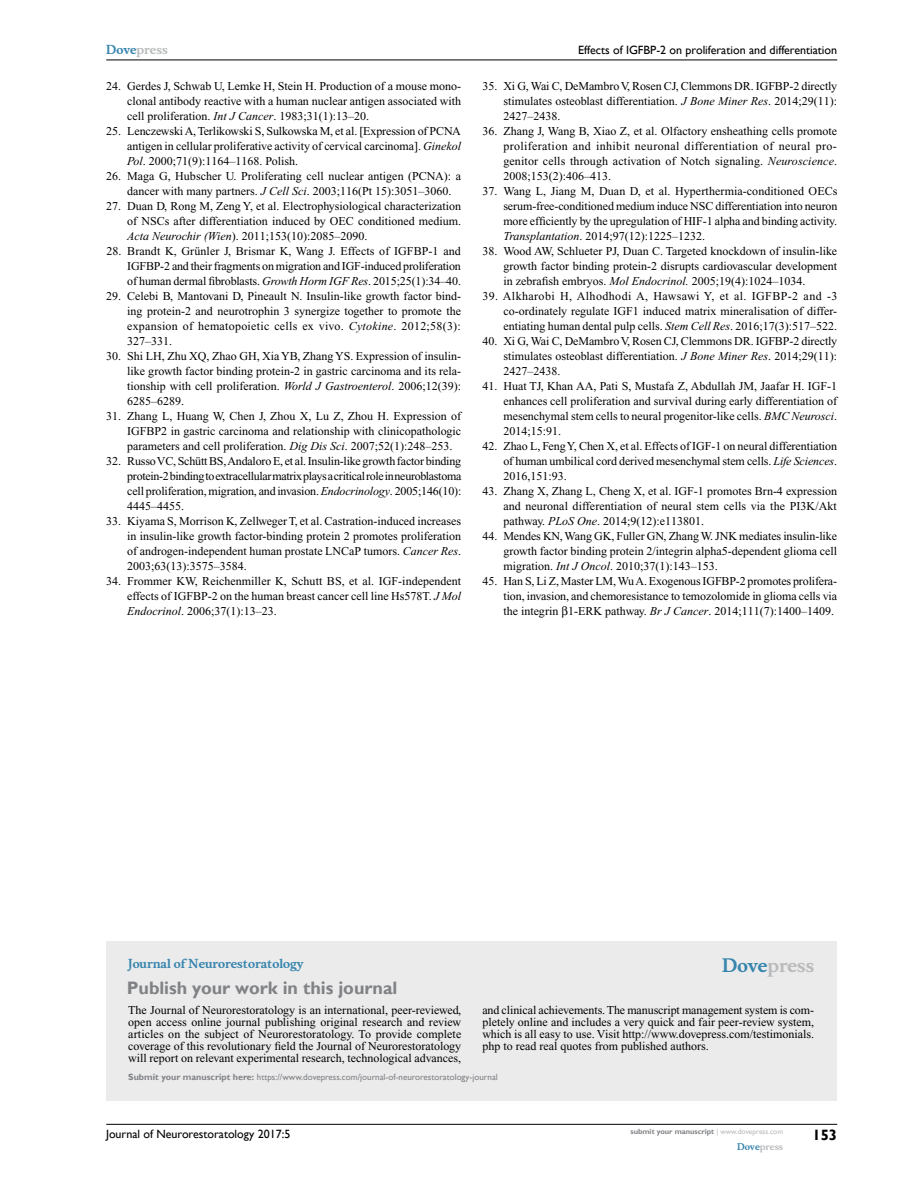
<style>
.page{position:relative;width:918px;height:1188px;background:#fff}
.page>*{position:absolute;margin:0;border:0;box-sizing:border-box;transform-origin:0 0}
.t1{font:700 18px "Gill Sans";color:#808285}
.t2{font:700 18px "Musee";color:#b8babc}
.t3{font:700 15px "Gill Sans";color:#000}
.t4{font:12px/15px "Times New Roman";color:#000;text-align:justify}
.t5{font:12px "Gill Sans";color:#000}
.t6{font:700 12px "Musee";color:#3785ad}
.t7{font:700 12px "Musee";color:#b8babc}
.t8{font:9px "Gill Sans";color:#808285}
.t9{font:700 9px "Musee";color:#b8babc}
.t10{font:700 7.5px "Gill Sans";color:#808285}
.s1{color:#3785ad}
.s2{font-style:italic}
.s3{font-weight:700}
.s4{font-weight:400;color:#b8babc}
</style>
<div class="page">
<div style="left:106px;top:941px;width:731px;height:159px;background:#ebebec"></div>
<hr style="left:106px;top:1124px;width:731px;height:1px;background:#000">
<hr style="left:106px;top:60px;width:731px;height:1px;background:#000">
<p class="t7" style="left:106px;top:43px;width:63px"><span class="s1">Dove</span>press</p>
<p class="t4" style="left:127px;top:79px;width:335px;text-indent:-21px">24. Gerdes J, Schwab U, Lemke H, Stein H. Production of a mouse mono&shy;clonal antibody reactive with a human nuclear antigen associated with cell proliferation. <span class="s2">Int J Cancer</span>. 1983;31(1):13–20.</p>
<p class="t4" style="left:127px;top:124px;width:335px;text-indent:-21px">25. Lenczewski A, Terlikowski S, Sulkowska M, et al. [Expression of PCNA antigen in cellular proliferative activity of cervical carcinoma]. <span class="s2">Ginekol Pol</span>. 2000;71(9):1164–1168. Polish.</p>
<p class="t4" style="left:127px;top:169px;width:335px;text-indent:-21px">26. Maga G, Hubscher U. Proliferating cell nuclear antigen (PCNA): a dancer with many partners. <span class="s2">J Cell Sci</span>. 2003;116(Pt 15):3051–3060.</p>
<p class="t4" style="left:127px;top:199px;width:335px;text-indent:-21px">27. Duan D, Rong M, Zeng Y, et al. Electrophysiological characterization of NSCs after differentiation induced by OEC conditioned medium.<br><span class="s2">Acta Neurochir (Wien</span>). 2011;153(10):2085–2090.</p>
<p class="t4" style="left:127px;top:244px;width:335px;text-indent:-21px">28. Brandt K, Grünler J, Brismar K, Wang J. Effects of IGFBP-1 and IGFBP-2 and their fragments on migration and IGF-induced proliferation of human dermal fibroblasts. <span class="s2">Growth Horm IGF Res</span>. 2015;25(1):34–40.</p>
<p class="t4" style="left:127px;top:289px;width:335px;text-indent:-21px">29. Celebi B, Mantovani D, Pineault N. Insulin-like growth factor bind&shy;ing protein-2 and neurotrophin 3 synergize together to promote the expansion of hematopoietic cells ex vivo. <span class="s2">Cytokine</span>. 2012;58(3):<br>327–331.</p>
<p class="t4" style="left:127px;top:349px;width:335px;text-indent:-21px">30. Shi LH, Zhu XQ, Zhao GH, Xia YB, Zhang YS. Expression of insulin&shy;like growth factor binding protein-2 in gastric carcinoma and its rela&shy;tionship with cell proliferation. <span class="s2">World J Gastroenterol</span>. 2006;12(39):<br>6285–6289.</p>
<p class="t4" style="left:127px;top:409px;width:335px;text-indent:-21px">31. Zhang L, Huang W, Chen J, Zhou X, Lu Z, Zhou H. Expression of IGFBP2 in gastric carcinoma and relationship with clinicopathologic parameters and cell proliferation. <span class="s2">Dig Dis Sci</span>. 2007;52(1):248–253.</p>
<p class="t4" style="left:127px;top:454px;width:336px;text-indent:-21px">32. Russo VC, Schütt BS, Andaloro E, et al. Insulin-like growth factor binding protein-2 binding to extracellular matrix plays a critical role in neuroblastoma cell proliferation, migration, and invasion. <span class="s2">Endocrinology</span>. 2005;146(10):<br>4445–4455.</p>
<p class="t4" style="left:127px;top:514px;width:335px;text-indent:-21px">33. Kiyama S, Morrison K, Zellweger T, et al. Castration-induced increases in insulin-like growth factor-binding protein 2 promotes proliferation of androgen-independent human prostate LNCaP tumors. <span class="s2">Cancer Res</span>.<br>2003;63(13):3575–3584.</p>
<p class="t4" style="left:127px;top:574px;width:336px;text-indent:-21px">34. Frommer KW, Reichenmiller K, Schutt BS, et al. IGF-independent effects of IGFBP-2 on the human breast cancer cell line Hs578T. <span class="s2">J Mol Endocrinol</span>. 2006;37(1):13–23.</p>
<p class="t5" style="left:578px;top:43px;width:260px">Effects of IGFBP-2 on proliferation and differentiation</p>
<p class="t4" style="left:503px;top:79px;width:335px;text-indent:-21px">35. Xi G, Wai C, DeMambro V, Rosen CJ, Clemmons DR. IGFBP-2 directly stimulates osteoblast differentiation. <span class="s2">J Bone Miner Res</span>. 2014;29(11):<br>2427–2438.</p>
<p class="t4" style="left:503px;top:124px;width:335px;text-indent:-21px">36. Zhang J, Wang B, Xiao Z, et al. Olfactory ensheathing cells promote proliferation and inhibit neuronal differentiation of neural pro&shy;genitor cells through activation of Notch signaling. <span class="s2">Neuroscience</span>.<br>2008;153(2):406–413.</p>
<p class="t4" style="left:503px;top:184px;width:336px;text-indent:-21px">37. Wang L, Jiang M, Duan D, et al. Hyperthermia-conditioned OECs serum-free-conditioned medium induce NSC differentiation into neuron more efficiently by the upregulation of HIF-1 alpha and binding activity.<br><span class="s2">Transplantation</span>. 2014;97(12):1225–1232.</p>
<p class="t4" style="left:503px;top:244px;width:335px;text-indent:-21px">38. Wood AW, Schlueter PJ, Duan C. Targeted knockdown of insulin-like growth factor binding protein-2 disrupts cardiovascular development in zebrafish embryos. <span class="s2">Mol Endocrinol.</span> 2005;19(4):1024–1034.</p>
<p class="t4" style="left:503px;top:289px;width:336px;text-indent:-21px">39. Alkharobi H, Alhodhodi A, Hawsawi Y, et al. IGFBP-2 and -3 co-ordinately regulate IGF1 induced matrix mineralisation of differ&shy;entiating human dental pulp cells. <span class="s2">Stem Cell Res</span>. 2016;17(3):517–522.</p>
<p class="t4" style="left:503px;top:334px;width:335px;text-indent:-21px">40. Xi G, Wai C, DeMambro V, Rosen CJ, Clemmons DR. IGFBP-2 directly stimulates osteoblast differentiation. <span class="s2">J Bone Miner Res</span>. 2014;29(11):<br>2427–2438.</p>
<p class="t4" style="left:503px;top:379px;width:335px;text-indent:-21px">41. Huat TJ, Khan AA, Pati S, Mustafa Z, Abdullah JM, Jaafar H. IGF-1 enhances cell proliferation and survival during early differentiation of mesenchymal stem cells to neural progenitor-like cells. <span class="s2">BMC Neurosci</span>.<br>2014;15:91.</p>
<p class="t4" style="left:503px;top:439px;width:335px;text-indent:-21px">42. Zhao L, Feng Y, Chen X, et al. Effects of IGF-1 on neural differentiation of human umbilical cord derived mesenchymal stem cells. <span class="s2">Life Sciences</span>.<br>2016,151:93.</p>
<p class="t4" style="left:503px;top:484px;width:335px;text-indent:-21px">43. Zhang X, Zhang L, Cheng X, et al. IGF-1 promotes Brn-4 expression and neuronal differentiation of neural stem cells via the PI3K/Akt pathway. <span class="s2">PLoS One</span>. 2014;9(12):e113801.</p>
<p class="t4" style="left:503px;top:529px;width:335px;text-indent:-21px">44. Mendes KN, Wang GK, Fuller GN, Zhang W. JNK mediates insulin-like growth factor binding protein 2/integrin alpha5-dependent glioma cell migration. <span class="s2">Int J Oncol</span>. 2010;37(1):143–153.</p>
<p class="t4" style="left:503px;top:574px;width:335px;text-indent:-21px">45. Han S, Li Z, Master LM, Wu A. Exogenous IGFBP-2 promotes prolifera&shy;tion, invasion, and chemoresistance to temozolomide in glioma cells via the integrin 1-ERK pathway. <span class="s2">Br J Cancer</span>. 2014;111(7):1400–1409.</p>
<p class="t6" style="left:128px;top:956px;width:177px">Journal of Neurorestoratology</p>
<h1 class="t1" style="left:127px;top:977px;width:272px">Publish your work in this journal</h1>
<h1 class="t2" style="left:722px;top:955px;width:94px"><span class="s1">Dove</span>press</h1>
<p class="t4" style="left:128px;top:1004px;width:335px;line-height:12px">The Journal of Neurorestoratology is an international, peer-reviewed, open access online journal publishing original research and review articles on the subject of Neurorestoratology. To provide complete coverage of this revolutionary field the Journal of Neurorestoratology will report on relevant experimental research, technological advances,</p>
<p class="t4" style="left:482px;top:1004px;width:333px;line-height:12px">and clinical achievements. The manuscript management system is com&shy;pletely online and includes a very quick and fair peer-review system, which is all easy to use. Visit http://www.dovepress.com/testimonials. php to read real quotes from published authors.</p>
<p class="t8" style="left:128px;top:1072px;width:371px"><span class="s3">Submit your manuscript here:</span> https://www.dovepress.com/journal-of-neurorestoratology-journal</p>
<p class="t5" style="left:106px;top:1127px;width:186px">Journal of Neurorestoratology 2017:5</p>
<p class="t10" style="left:631px;top:1127px;width:154px">submit your manuscript <span class="s4">| www.dovepress.com</span></p>
<p class="t9" style="left:737px;top:1141px;width:48px"><span class="s1">Dove</span>press</p>
<p class="t3" style="left:812px;top:1126px;width:26px">153</p>
</div>
